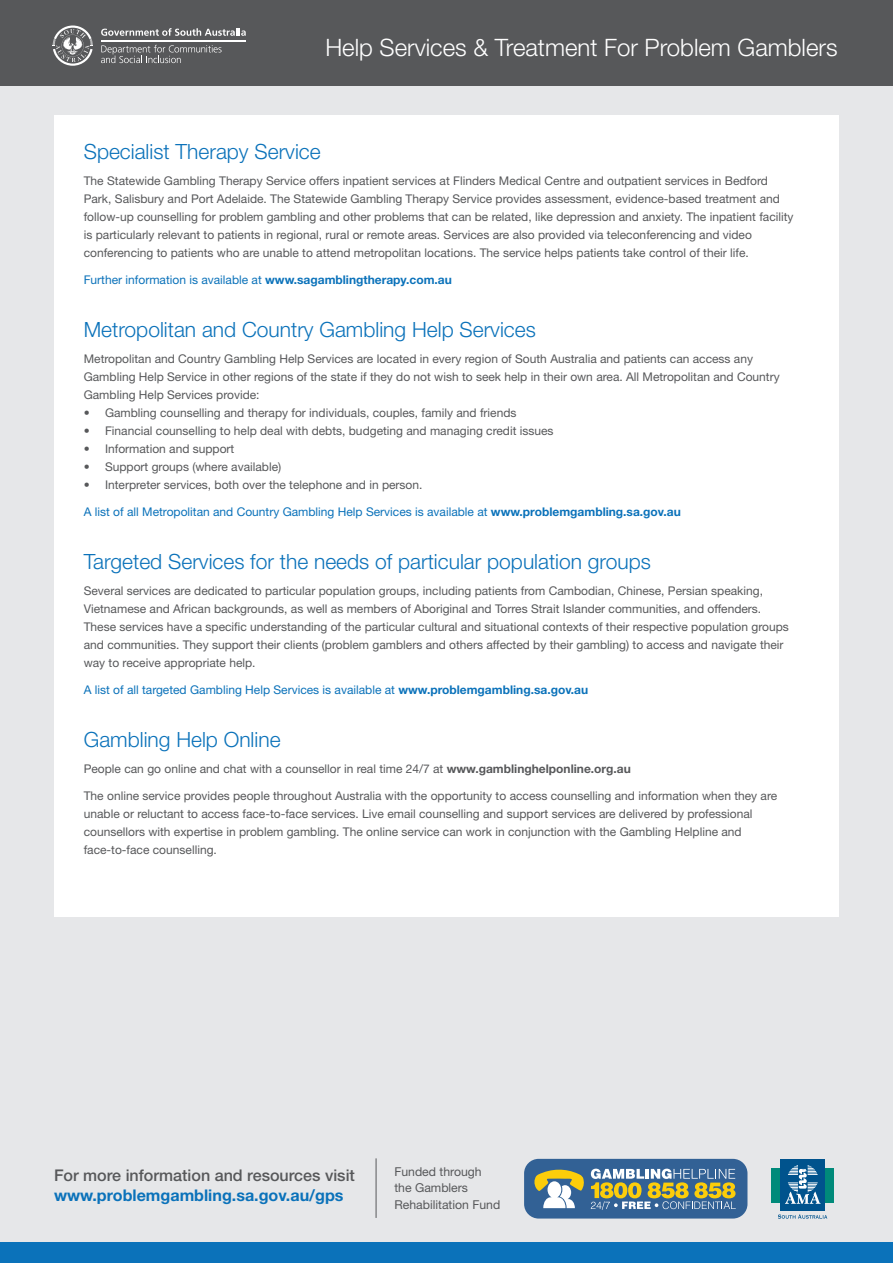
<style>
.page{position:relative;width:893px;height:1263px;background:#e6e7e9}
.page>*{position:absolute;margin:0;border:0;box-sizing:border-box;transform-origin:0 0}
.Body{font:300 24px "Helvetica Neue LT Std";color:#fff}
.Heading{font:300 21px "Helvetica Neue LT Std";color:#0b72ba}
.Body-2{font:300 21px "Helvetica Neue LT Std";color:#0b72ba}
.Body-3{font:500 16.2px/20.1px "Helvetica Neue LT Std";color:#57585a}
.t1{font:12.3px/16.2px "Helvetica Neue LT Std";color:#57585a}
.Body-4{font:12px/18px "Helvetica Neue LT Std";color:#57585a}
.Body-5{font:12px "Helvetica Neue LT Std";color:#0b72ba}
.s1{font-weight:700}
.s2{font-weight:700;color:#0b72ba}
</style>
<div class="page">
<div style="left:54px;top:115px;width:785px;height:801px;background:#fff"></div>
<div style="left:0;top:0;width:893px;height:86px;background:#57585a"></div>
<hr style="left:101px;top:40px;width:145px;height:2px;background:#fff">
<svg style="left:101px;top:28px;width:145px;height:8px"></svg>
<svg style="left:53px;top:26px;width:40px;height:40px"></svg>
<svg style="left:101px;top:45px;width:121px;height:18px"></svg>
<div style="left:524px;top:1159px;width:223px;height:59px;background:#326195;border-radius:15px"></div>
<svg style="left:534px;top:1169px;width:50px;height:39px"></svg>
<svg style="left:591px;top:1169px;width:145px;height:41px"></svg>
<div style="left:0;top:1243px;width:893px;height:20px;background:#0b72ba"></div>
<div style="left:771px;top:1168px;width:62px;height:34px;background:#008a7a"></div>
<div style="left:780px;top:1159px;width:45px;height:52px;background:#00538d"></div>
<svg style="left:785px;top:1165px;width:36px;height:39px"></svg>
<svg style="left:778px;top:1214px;width:49px;height:5px"></svg>
<hr style="left:376px;top:1158px;width:1px;height:60px;background:#57585a">
<p class="Body" style="left:325px;top:33px;width:514px">Help Services &amp; Treatment For Problem Gamblers</p>
<p class="Heading" style="left:84px;top:138px;width:238px">Specialist Therapy Service</p>
<p class="Body-4" style="left:84px;top:172px;width:711px">The Statewide Gambling Therapy Service offers inpatient services at Flinders Medical Centre and outpatient services in Bedford Park, Salisbury and Port Adelaide. The Statewide Gambling Therapy Service provides assessment, evidence-based treatment and follow-up counselling for problem gambling and other problems that can be related, like depression and anxiety. The inpatient facility is particularly relevant to patients in regional, rural or remote areas. Services are also provided via teleconferencing and video conferencing to patients who are unable to attend metropolitan locations. The service helps patients take control of their life.</p>
<p class="Body-5" style="left:84px;top:272px;width:370px">Further information is available at <span class="s1">www.sagamblingtherapy.com.au</span></p>
<p class="Body-2" style="left:84px;top:316px;width:454px">Metropolitan and Country Gambling Help Services</p>
<p class="Body-4" style="left:84px;top:350px;width:697px">Metropolitan and Country Gambling Help Services are located in every region of South Australia and patients can access any<br>Gambling Help Service in other regions of the state if they do not wish to seek help in their own area. All Metropolitan and Country<br>Gambling Help Services provide:</p>
<p class="Body-4" style="left:84px;top:404px;width:434px">• Gambling counselling and therapy for individuals, couples, family and friends</p>
<p class="Body-4" style="left:84px;top:422px;width:471px">• Financial counselling to help deal with debts, budgeting and managing credit issues</p>
<p class="Body-4" style="left:84px;top:440px;width:152px">• Information and support</p>
<p class="Body-4" style="left:84px;top:458px;width:199px">• Support groups (where available)</p>
<p class="Body-4" style="left:84px;top:476px;width:340px">• Interpreter services, both over the telephone and in person.</p>
<p class="Body-5" style="left:84px;top:504px;width:599px">A list of all Metropolitan and Country Gambling Help Services is available at <span class="s1">www.problemgambling.sa.gov.au</span></p>
<p class="Heading" style="left:84px;top:548px;width:569px">Targeted Services for the needs of particular population groups</p>
<p class="Body-4" style="left:84px;top:582px;width:706px">Several services are dedicated to particular population groups, including patients from Cambodian, Chinese, Persian speaking, Vietnamese and African backgrounds, as well as members of Aboriginal and Torres Strait Islander communities, and offenders.<br>These services have a specific understanding of the particular cultural and situational contexts of their respective population groups and communities. They support their clients (problem gamblers and others affected by their gambling) to access and navigate their way to receive appropriate help.</p>
<p class="Body-5" style="left:84px;top:682px;width:506px">A list of all targeted Gambling Help Services is available at <span class="s1">www.problemgambling.sa.gov.au</span></p>
<p class="Heading" style="left:84px;top:726px;width:198px">Gambling Help Online</p>
<p class="Body-4" style="left:84px;top:760px;width:549px">People can go online and chat with a counsellor in real time 24/7 at <span class="s1">www.gamblinghelponline.org.au</span></p>
<p class="Body-4" style="left:84px;top:786px;width:695px">The online service provides people throughout Australia with the opportunity to access counselling and information when they are unable or reluctant to access face-to-face services. Live email counselling and support services are delivered by professional counsellors with expertise in problem gambling. The online service can work in conjunction with the Gambling Helpline and face-to-face counselling.</p>
<p class="Body-3" style="left:54px;top:1165px;width:302px">For more information and resources visit <span class="s2">www.problemgambling.sa.gov.au/gps</span></p>
<p class="t1" style="left:394px;top:1163px;width:107px">Funded through the Gamblers<br>Rehabilitation Fund</p>
</div>
